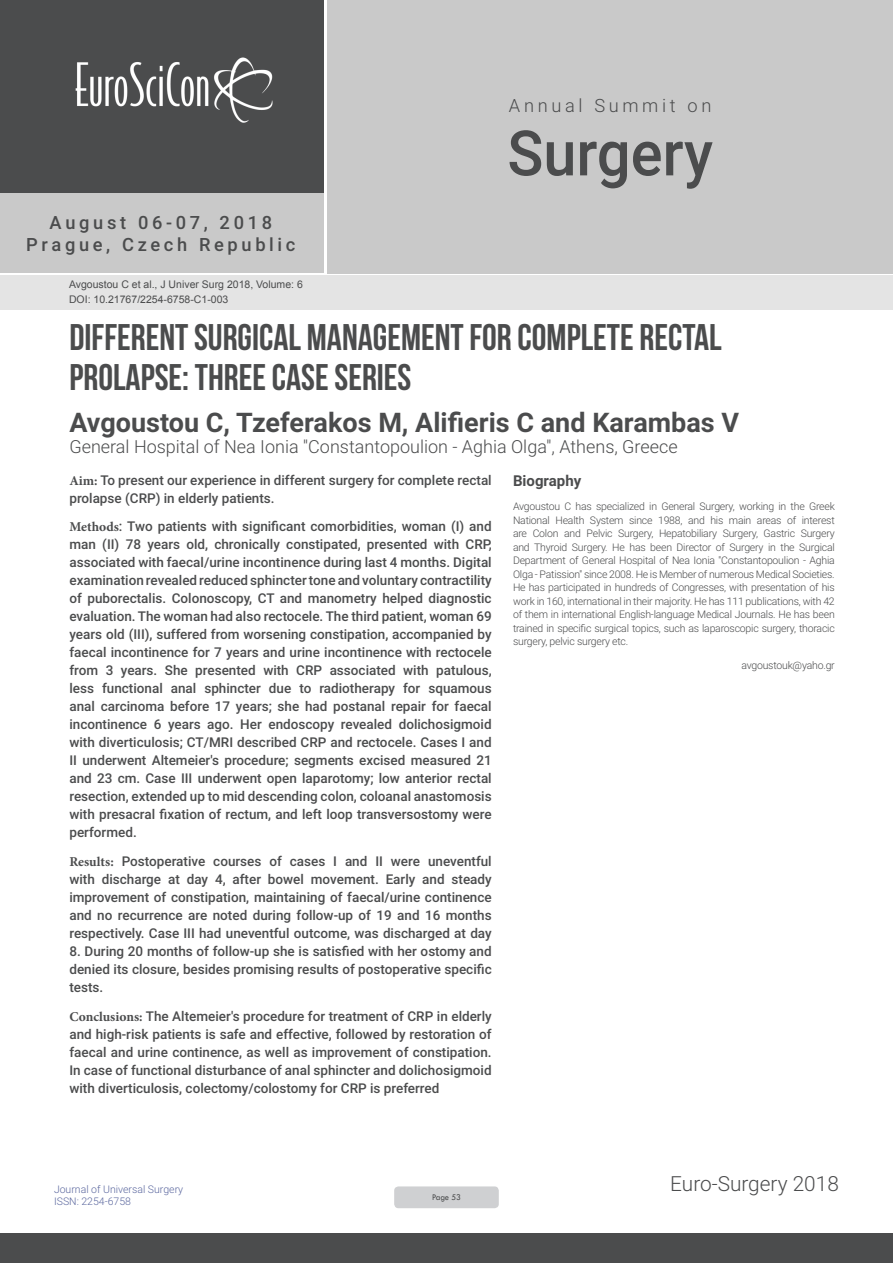
<style>
.page{position:relative;width:893px;height:1263px;background:#fff}
.page>*{position:absolute;margin:0;border:0;box-sizing:border-box;transform-origin:0 0}
.t1{font:500 62.7px "Roboto";color:#4b4c4d;scale:.95 1}
.t2{font:37.05px/40.8px "Bebas Neue";color:#4b4c4d}
.t3{font:700 27px "Roboto";color:#4b4c4d}
.t4{font:300 20.85px "Roboto";color:#4b4c4d}
.t5{font:500 18.3px/21.9px "Roboto";letter-spacing:.2em;color:#4b4c4d;text-align:center}
.t6{font:300 18.3px "Roboto";letter-spacing:.2em;color:#4b4c4d}
.t7{font:300 18px "Roboto";color:#4b4c4d}
.Bio_Heading{font:700 15px "Roboto";color:#4b4c4d}
.Abstract{font:500 13.5px/18px "Roboto";color:#4b4c4d;text-align:justify}
.Biography{font:300 10.5px/13.5px "Roboto";letter-spacing:-.02em;color:#4b4c4d;text-align:justify}
.t8{font:10.5px "Arial";color:#4b4c4d}
.t9{font:300 10.5px/12.6px "Roboto";color:#5c689f}
.t10{font:9px "Tw Cen";letter-spacing:-.02em;color:#4b4c4d;scale:.95 1}
.s1{font-family:"Minion Pro";font-weight:700}
</style>
<div class="page">
<div style="left:0;top:0;width:323px;height:193px;background:#4b4c4d"></div>
<div style="left:1px;top:193px;width:323px;height:80px;background:#c9c9c9"></div>
<div style="left:327px;top:0;width:566px;height:273px;background:#c9c9c9"></div>
<img style="left:75px;top:57px;width:198px;height:66px">
<div style="left:0;top:1233px;width:893px;height:30px;background:#4b4c4d"></div>
<div style="left:1px;top:275px;width:892px;height:35px;background:#e4e4e4"></div>
<div style="left:394px;top:1186px;width:105px;height:22px;background:#cfd0d2;border-radius:4px"></div>
<h3 class="t5" style="left:26px;top:211px;width:271px">August 06-07, 2018<br>Prague, Czech Republic</h3>
<p class="t8" style="left:69px;top:278px;width:235px">Avgoustou C et al., J Univer Surg 2018, Volume: 6</p>
<p class="t8" style="left:69px;top:292px;width:161px">DOI: 10.21767/2254-6758-C1-003</p>
<h3 class="t6" style="left:509px;top:92px;width:204px">Annual Summit on</h3>
<h1 class="t1" style="left:507px;top:109px;width:218px">Surgery</h1>
<p class="t2" style="left:69px;top:316px;width:654px">DIFFERENT SURGICAL MANAGEMENT FOR COMPLETE RECTAL<br>PROLAPSE: THREE CASE SERIES</p>
<p class="t3" style="left:69px;top:403px;width:671px">Avgoustou C, Tzeferakos M, Alifieris C and Karambas V</p>
<p class="t7" style="left:69px;top:434px;width:610px">General Hospital of Nea Ionia ''Constantopoulion - Aghia Olga'', Athens, Greece</p>
<p class="Bio_Heading" style="left:513px;top:470px;width:70px">Biography</p>
<p class="Biography" style="left:513px;top:499px;width:323px">Avgoustou C has specialized in General Surgery, working in the Greek National Health System since 1988, and his main areas of interest are Colon and Pelvic Surgery, Hepatobiliary Surgery, Gastric Surgery and Thyroid Surgery. He has been Director of Surgery in the Surgical Department of General Hospital of Nea Ionia ''Constantopoulion - Aghia Olga - Patission'' since 2008. He is Member of numerous Medical Societies.<br>He has participated in hundreds of Congresses, with presentation of his work in 160, international in their majority. He has 111 publications, with 42 of them in international English-language Medical Journals. He has been trained in specific surgical topics, such as laparoscopic surgery, thoracic surgery, pelvic surgery etc.</p>
<p class="Biography" style="left:741px;top:658px;width:95px">avgoustouk@yaho.gr</p>
<p class="Abstract" style="left:69px;top:470px;width:424px"><span class="s1">Aim:</span> To present our experience in different surgery for complete rectal prolapse (CRP) in elderly patients.</p>
<p class="Abstract" style="left:69px;top:517px;width:424px"><span class="s1">Methods</span>: Two patients with significant comorbidities, woman (I) and man (II) 78 years old, chronically constipated, presented with CRP, associated with faecal/urine incontinence during last 4 months. Digital examination revealed reduced sphincter tone and voluntary contractility of puborectalis. Colonoscopy, CT and manometry helped diagnostic evaluation. The woman had also rectocele. The third patient, woman 69 years old (III), suffered from worsening constipation, accompanied by faecal incontinence for 7 years and urine incontinence with rectocele from 3 years. She presented with CRP associated with patulous, less functional anal sphincter due to radiotherapy for squamous anal carcinoma before 17 years; she had postanal repair for faecal incontinence 6 years ago. Her endoscopy revealed dolichosigmoid with diverticulosis; CT/MRI described CRP and rectocele. Cases I and II underwent Altemeier's procedure; segments excised measured 21 and 23 cm. Case III underwent open laparotomy; low anterior rectal resection, extended up to mid descending colon, coloanal anastomosis with presacral fixation of rectum, and left loop transversostomy were performed.</p>
<p class="Abstract" style="left:69px;top:852px;width:424px"><span class="s1">Results:</span> Postoperative courses of cases I and II were uneventful with discharge at day 4, after bowel movement. Early and steady improvement of constipation, maintaining of faecal/urine continence and no recurrence are noted during follow-up of 19 and 16 months respectively. Case III had uneventful outcome, was discharged at day</p>
<p class="Abstract" style="left:69px;top:942px;width:424px">8. During 20 months of follow-up she is satisfied with her ostomy and denied its closure, besides promising results of postoperative specific tests.</p>
<p class="Abstract" style="left:69px;top:1006px;width:424px"><span class="s1">Conclusions:</span> The Altemeier's procedure for treatment of CRP in elderly and high-risk patients is safe and effective, followed by restoration of faecal and urine continence, as well as improvement of constipation.<br>In case of functional disturbance of anal sphincter and dolichosigmoid with diverticulosis, colectomy/colostomy for CRP is preferred</p>
<p class="t9" style="left:54px;top:1182px;width:131px">Journal of Universal Surgery<br>ISSN: 2254-6758</p>
<p class="t10" style="left:432px;top:1192px;width:32px">Page 53</p>
<h3 class="t4" style="left:670px;top:1169px;width:170px">Euro-Surgery 2018</h3>
</div>
